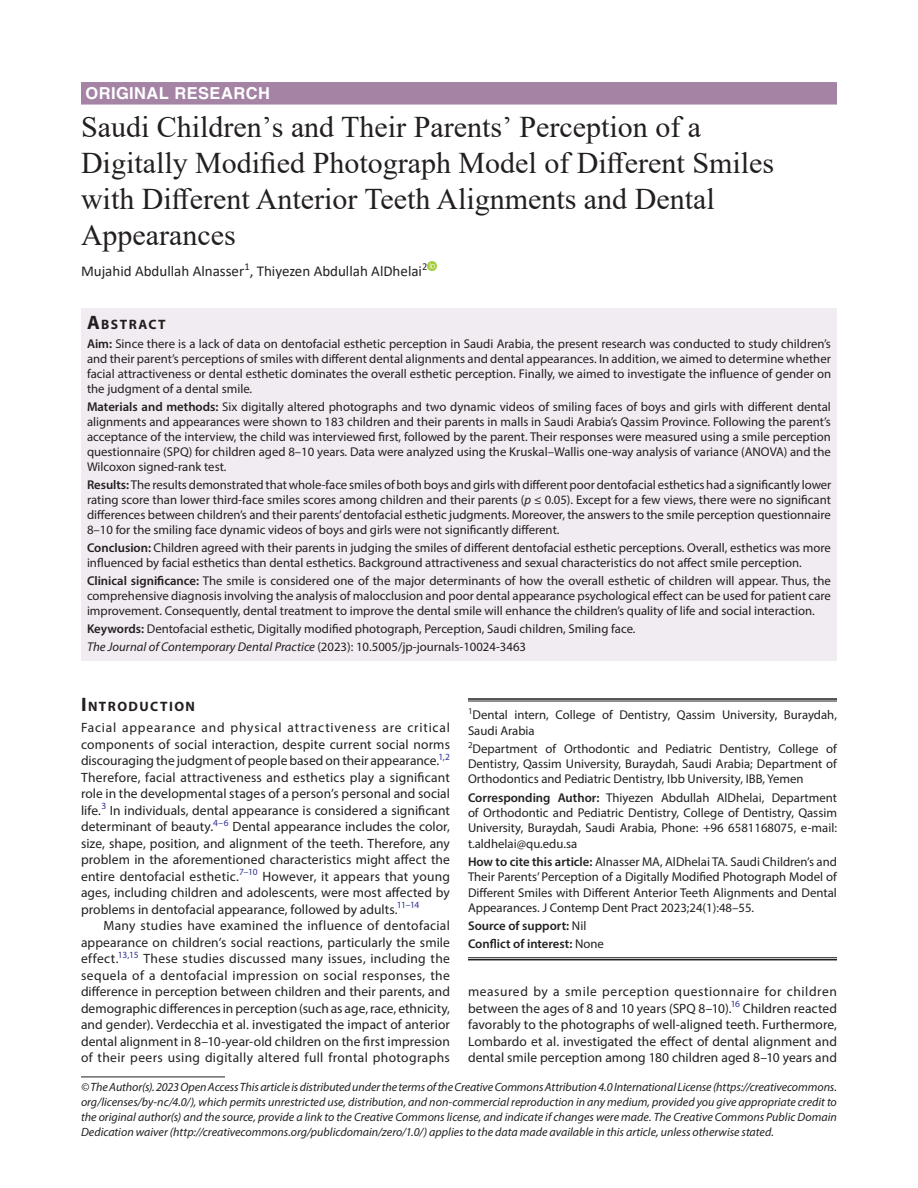
<style>
.page{position:relative;width:918px;height:1188px;background:#fff}
.page>*{position:absolute;margin:0;border:0;box-sizing:border-box;transform-origin:0 0}
.t1{font:30px/36px "Times New Roman";color:#231f20}
.ArticleType{font:700 16.5px "Helvetica LT Std";letter-spacing:.025em;color:#fff}
.AuthorName{font:15px "Calibri";color:#231f20}
.Head-1-first{font:700 13.65px "Myriad Pro";letter-spacing:.105em;color:#231f20}
.AbstractTitle{font:700 13.65px "Myriad Pro";letter-spacing:.105em;color:#231f20}
.Para-Indent{font:13.5px/16.5px "Myriad Pro";letter-spacing:.015em;color:#231f20;text-align:justify}
.Para-NoIndent{font:13.5px/16.5px "Myriad Pro";letter-spacing:.005em;color:#231f20;text-align:justify}
.Abstract-Para-first{font:12.75px/15px "Myriad Pro";color:#231f20;text-align:justify}
.How_to_Cite{font:12.75px/15.3px "Myriad Pro";color:#231f20;text-align:justify}
.Corresponding_Author{font:12.75px/15.3px "Myriad Pro";color:#231f20;text-align:justify}
.Affiliation{font:12.75px/15.3px "Myriad Pro";color:#231f20;text-align:justify}
.Keywords{font:12.75px "Myriad Pro";color:#231f20}
.JT_DOI{font:italic 12.75px "Myriad Pro";color:#231f20}
.Affiliation-first{font:12.75px/15.3px "Myriad Pro";color:#231f20}
.COI{font:600 12.75px "Myriad Pro";color:#231f20}
.Source{font:600 12.75px "Myriad Pro";color:#231f20}
.FootNote{font:italic 12px/15px "Myriad Pro";color:#231f20;text-align:justify}
.s1{font-size:19.5px}
.s2{font-weight:600}
.s3{font-style:italic}
.s4{font-style:normal}
.s5{font-weight:400}
</style>
<div class="page">
<div style="left:81px;top:82px;width:756px;height:23px;background:#a483a5"></div>
<div style="left:81px;top:308px;width:756px;height:26px;background:#f0ecf1"></div>
<div style="left:81px;top:333px;width:756px;height:69px;background:#f0ecf1"></div>
<div style="left:81px;top:396px;width:756px;height:84px;background:#f0ecf1"></div>
<div style="left:81px;top:474px;width:756px;height:69px;background:#f0ecf1"></div>
<div style="left:81px;top:537px;width:756px;height:39px;background:#f0ecf1"></div>
<div style="left:81px;top:570px;width:756px;height:54px;background:#f0ecf1"></div>
<div style="left:81px;top:618px;width:756px;height:24px;background:#f0ecf1"></div>
<div style="left:81px;top:636px;width:756px;height:24px;background:#f0ecf1"></div>
<svg style="left:427px;top:261px;width:10px;height:9px"></svg>
<hr style="left:81px;top:1077px;width:144px;height:1px;background:#231f20">
<hr style="left:468px;top:698px;width:369px;height:2px;background:#231f20">
<hr style="left:468px;top:701px;width:369px;height:1px;background:#231f20">
<hr style="left:468px;top:957px;width:369px;height:1px;background:#231f20">
<hr style="left:468px;top:959px;width:369px;height:1px;background:#231f20">
<p class="ArticleType" style="left:86px;top:83px;width:186px">ORIGINAL RESEARCH</p>
<p class="t1" style="left:81px;top:108px;width:695px">Saudi Childrenʼs and Their Parentsʼ Perception of a Digitally Modified Photograph Model of Different Smiles with Different Anterior Teeth Alignments and Dental Appearances</p>
<p class="AuthorName" style="left:81px;top:261px;width:348px">Mujahid Abdullah Alnasser<sup>1</sup>, Thiyezen Abdullah AlDhelai<sup>2</sup></p>
<p class="AbstractTitle" style="left:87px;top:315px;width:80px"><span class="s1">A</span>BSTRACT</p>
<p class="Abstract-Para-first" style="left:87px;top:336px;width:746px"><span class="s2">Aim:</span> Since there is a lack of data on dentofacial esthetic perception in Saudi Arabia, the present research was conducted to study children’s and their parent’s perceptions of smiles with different dental alignments and dental appearances. In addition, we aimed to determine whether facial attractiveness or dental esthetic dominates the overall esthetic perception. Finally, we aimed to investigate the influence of gender on the judgment of a dental smile.</p>
<p class="Abstract-Para-first" style="left:87px;top:399px;width:746px"><span class="s2">Materials and methods:</span> Six digitally altered photographs and two dynamic videos of smiling faces of boys and girls with different dental alignments and appearances were shown to 183 children and their parents in malls in Saudi Arabia’s Qassim Province. Following the parent’s acceptance of the interview, the child was interviewed first, followed by the parent. Their responses were measured using a smile perception questionnaire (SPQ) for children aged 8–10 years. Data were analyzed using the Kruskal–Wallis one-way analysis of variance (ANOVA) and the Wilcoxon signed-rank test.</p>
<p class="Abstract-Para-first" style="left:87px;top:477px;width:746px"><span class="s2">Results:</span> The results demonstratedthatwhole-face smiles of both boys and girls with different poor dentofacial esthetics had a significantly lower rating score than lower third-face smiles scores among children and their parents (<span class="s3">p</span> ≤ 0.05). Except for a few views, there were no significant differences between children’s and their parents’ dentofacial esthetic judgments. Moreover, the answers to the smile perception questionnaire 8–10 for the smiling face dynamic videos of boys and girls were not significantly different.</p>
<p class="Abstract-Para-first" style="left:87px;top:540px;width:745px"><span class="s2">Conclusion:</span> Children agreed with their parents in judging the smiles of different dentofacial esthetic perceptions. Overall, esthetics was more influenced by facial esthetics than dental esthetics. Background attractiveness and sexual characteristics do not affect smile perception.</p>
<p class="Abstract-Para-first" style="left:87px;top:573px;width:745px"><span class="s2">Clinical significance:</span> The smile is considered one of the major determinants of how the overall esthetic of children will appear. Thus, the comprehensive diagnosis involving the analysis of malocclusion and poor dental appearance psychological effect can be used for patient care improvement. Consequently, dental treatment to improve the dental smile will enhance the children’s quality of life and social interaction.</p>
<p class="Keywords" style="left:87px;top:621px;width:550px"><span class="s2">Keywords:</span> Dentofacial esthetic, Digitally modified photograph, Perception, Saudi children, Smiling face.</p>
<p class="JT_DOI" style="left:87px;top:639px;width:441px">The Journal of Contemporary Dental Practice <span class="s4">(2023): 10.5005/jp-journals-10024-3463</span></p>
<p class="Head-1-first" style="left:81px;top:698px;width:116px"><span class="s1">I</span>NTRODUCTION</p>
<p class="Para-NoIndent" style="left:81px;top:719px;width:371px">Facial appearance and physical attractiveness are critical components of social interaction, despite current social norms discouraging the judgment of people based on their appearance.<sup>1,2<br></sup>Therefore, facial attractiveness and esthetics play a significant role in the developmental stages of a person’s personal and social life.<sup>3</sup> In individuals, dental appearance is considered a significant determinant of beauty.<sup>4–6</sup> Dental appearance includes the color, size, shape, position, and alignment of the teeth. Therefore, any problem in the aforementioned characteristics might affect the entire dentofacial esthetic.<sup>7–10</sup> However, it appears that young ages, including children and adolescents, were most affected by problems in dentofacial appearance, followed by adults.<sup>11–14</sup></p>
<p class="Para-Indent" style="left:81px;top:917px;width:371px;text-indent:22px">Many studies have examined the influence of dentofacial appearance on children’s social reactions, particularly the smile effect.<sup>13,15</sup> These studies discussed many issues, including the sequela of a dentofacial impression on social responses, the difference in perception between children and their parents, and demographic differences in perception (such as age, race, ethnicity, and gender). Verdecchia et al. investigated the impact of anterior dental alignment in 8–10-year-old children on the first impression of their peers using digitally altered full frontal photographs</p>
<p class="Affiliation-first" style="left:468px;top:707px;width:370px"><sup>1</sup>Dental intern, College of Dentistry, Qassim University, Buraydah,<br>Saudi Arabia</p>
<p class="Affiliation" style="left:468px;top:741px;width:371px"><sup>2</sup>Department of Orthodontic and Pediatric Dentistry, College of Dentistry, Qassim University, Buraydah, Saudi Arabia; Department of Orthodontics and Pediatric Dentistry, Ibb University, IBB, Yemen</p>
<p class="Corresponding_Author" style="left:468px;top:790px;width:371px"><span class="s2">Corresponding Author:</span> Thiyezen Abdullah AlDhelai, Department of Orthodontic and Pediatric Dentistry, College of Dentistry, Qassim University, Buraydah, Saudi Arabia, Phone: +96 6581168075, e-mail: t.aldhelai@qu.edu.sa</p>
<p class="How_to_Cite" style="left:468px;top:854px;width:370px"><span class="s2">How to cite this article:</span> Alnasser MA, AlDhelai TA. Saudi Children’s and Their Parents’ Perception of a Digitally Modified Photograph Model of Different Smiles with Different Anterior Teeth Alignments and Dental Appearances. J Contemp Dent Pract 2023;24(1):48–55.</p>
<p class="Source" style="left:468px;top:918px;width:120px">Source of support: <span class="s5">Nil</span></p>
<p class="COI" style="left:468px;top:936px;width:137px">Conflict of interest: <span class="s5">None</span></p>
<p class="Para-Indent" style="left:468px;top:983px;width:371px">measured by a smile perception questionnaire for children between the ages of 8 and 10 years (SPQ 8–10).<sup>16</sup> Children reacted favorably to the photographs of well-aligned teeth. Furthermore, Lombardo et al. investigated the effect of dental alignment and dental smile perception among 180 children aged 8–10 years and</p>
<p class="FootNote" style="left:81px;top:1079px;width:758px">© The Author(s). 2023 Open Access This article is distributed under the terms of the Creative Commons Attribution 4.0 International License (https://creativecommons. org/licenses/by-nc/4.0/), which permits unrestricted use, distribution, and non-commercial reproduction in any medium, provided you give appropriate credit to the original author(s) and the source, provide a link to the Creative Commons license, and indicate if changes were made. The Creative Commons Public Domain Dedication waiver (http://creativecommons.org/publicdomain/zero/1.0/) applies to the data made available in this article, unless otherwise stated.</p>
</div>
